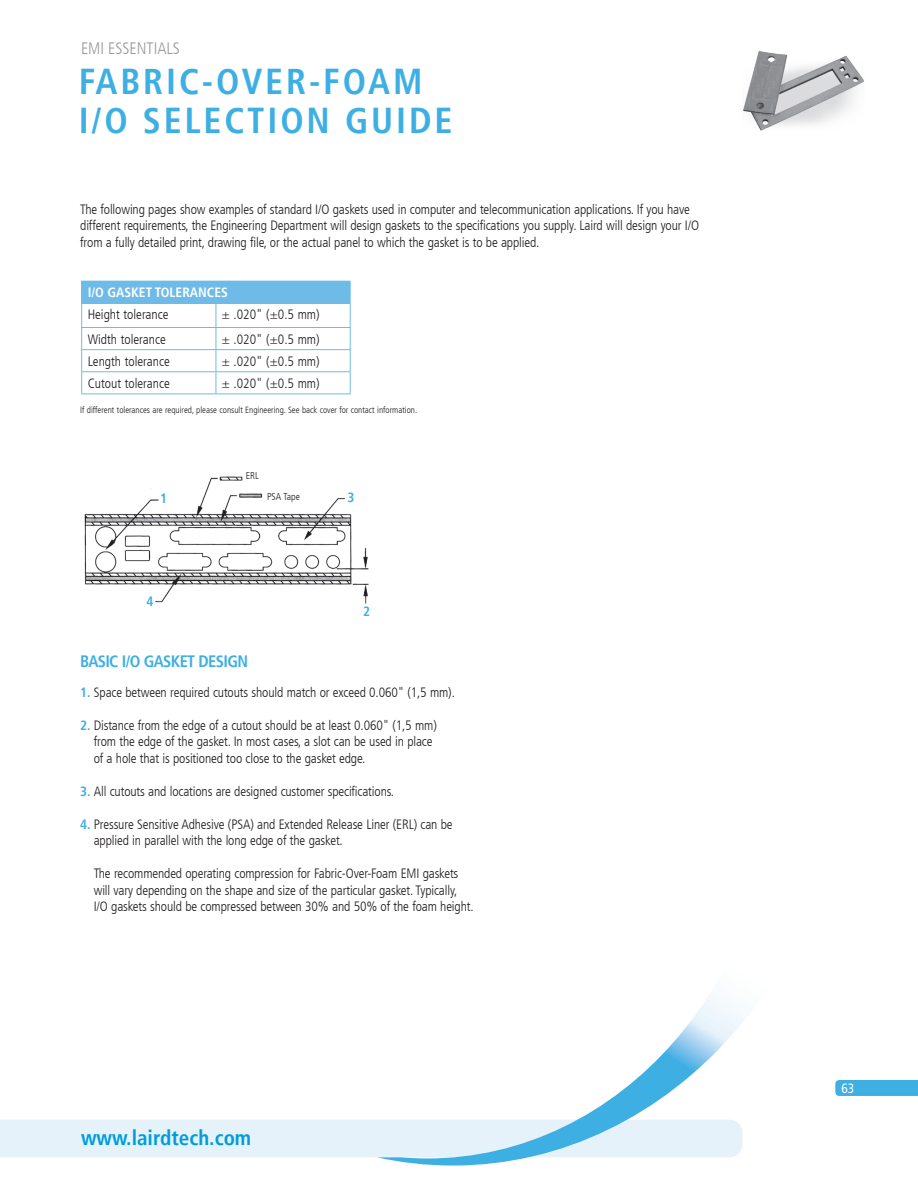
<style>
.page{position:relative;width:918px;height:1188px;background:#fff}
.page>*{position:absolute;margin:0;border:0;box-sizing:border-box;transform-origin:0 0}
.t1{font:700 condensed 36px/39px "Frutiger LT";letter-spacing:.08em;color:#3eafe3}
.t2{font:700 condensed 21px "Frutiger LT";color:#009ddc}
.t3{font:700 condensed 16.5px "Frutiger LT";letter-spacing:-.04em;color:#3eafe3}
.t4{font:300 condensed 16.5px "Frutiger LT";color:#97999c}
.body{font:300 condensed 13.5px/16.5px "Frutiger LT";letter-spacing:-.01em;color:#231f20}
.new_body_chart{font:300 condensed 13.5px "Frutiger LT";color:#231f20}
.t5{font:700 condensed 13.5px "Frutiger LT";color:#fff}
.t6{font:700 condensed 13.5px "Frutiger LT";color:#3eafe3}
.t7{font:condensed 13.5px "Frutiger LT";color:#fff}
.t8{font:300 condensed 9.9px "Frutiger LT";color:#231f20}
.new_body_chart-2{font:300 condensed 9px "Frutiger LT";color:#231f20}
.s1{font-weight:700;color:#3eafe3}
</style>
<div class="page">
<div style="left:0;top:1120px;width:224px;height:37px;background:#e6f2fa"></div>
<svg style="left:224px;top:280px;width:522px;height:886px"></svg>
<svg style="left:835px;top:1080px;width:83px;height:16px"></svg>
<img style="left:84px;top:461px;width:321px;height:187px">
<div style="left:244px;top:470px;width:23px;height:15px;background:#fff"></div>
<div style="left:265px;top:491px;width:52px;height:18px;background:#fff"></div>
<div style="left:82px;top:281px;width:268px;height:22px;background:#6ebbe8"></div>
<hr style="left:81px;top:303px;width:135px;height:1px;background:#6ebbe8">
<hr style="left:216px;top:303px;width:135px;height:1px;background:#6ebbe8">
<hr style="left:81px;top:327px;width:135px;height:1px;background:#6ebbe8">
<hr style="left:216px;top:327px;width:135px;height:1px;background:#6ebbe8">
<hr style="left:81px;top:349px;width:135px;height:1px;background:#6ebbe8">
<hr style="left:216px;top:349px;width:135px;height:1px;background:#6ebbe8">
<hr style="left:81px;top:371px;width:135px;height:1px;background:#6ebbe8">
<hr style="left:216px;top:371px;width:135px;height:1px;background:#6ebbe8">
<svg style="left:216px;top:304px;width:1px;height:90px"></svg>
<hr style="left:81px;top:394px;width:135px;height:1px;background:#6ebbe8">
<hr style="left:216px;top:394px;width:135px;height:1px;background:#6ebbe8">
<hr style="left:81px;top:281px;width:135px;height:1px;background:#6ebbe8">
<svg style="left:81px;top:282px;width:1px;height:112px"></svg>
<hr style="left:216px;top:281px;width:135px;height:1px;background:#6ebbe8">
<svg style="left:350px;top:282px;width:1px;height:112px"></svg>
<img style="left:743px;top:51px;width:121px;height:79px">
<p class="t4" style="left:81px;top:39px;width:100px">EMI ESSENTIALS</p>
<p class="t1" style="left:79px;top:62px;width:375px">FABRIC-OVER-FOAM<br>I/O SELECTION GUIDE</p>
<p class="body" style="left:80px;top:201px;width:620px">The following pages show examples of standard I/O gaskets used in computer and telecommunication applications. If you have different requirements, the Engineering Department will design gaskets to the specifications you supply. Laird will design your I/O from a fully detailed print, drawing file, or the actual panel to which the gasket is to be applied.</p>
<p class="t5" style="left:88px;top:285px;width:142px">I/O GASKET TOLERANCES</p>
<p class="new_body_chart" style="left:88px;top:307px;width:82px">Height tolerance</p>
<p class="new_body_chart" style="left:222px;top:307px;width:99px">± .020" (±0.5 mm)</p>
<p class="new_body_chart" style="left:88px;top:331px;width:80px">Width tolerance</p>
<p class="new_body_chart" style="left:222px;top:331px;width:99px">± .020" (±0.5 mm)</p>
<p class="new_body_chart" style="left:88px;top:353px;width:84px">Length tolerance</p>
<p class="new_body_chart" style="left:222px;top:353px;width:99px">± .020" (±0.5 mm)</p>
<p class="new_body_chart" style="left:88px;top:376px;width:84px">Cutout tolerance</p>
<p class="new_body_chart" style="left:222px;top:376px;width:99px">± .020" (±0.5 mm)</p>
<p class="new_body_chart-2" style="left:80px;top:405px;width:338px">If different tolerances are required, please consult Engineering. See back cover for contact information.</p>
<p class="t8" style="left:246px;top:470px;width:15px">ERL</p>
<p class="t6" style="left:160px;top:491px;width:9px">1</p>
<p class="t6" style="left:347px;top:490px;width:9px">3</p>
<p class="t8" style="left:267px;top:491px;width:34px">PSA Tape</p>
<p class="t6" style="left:146px;top:593px;width:9px">4</p>
<p class="t6" style="left:363px;top:603px;width:9px">2</p>
<p class="t3" style="left:80px;top:651px;width:169px">BASIC I/O GASKET DESIGN</p>
<p class="body" style="left:80px;top:684px;width:376px"><span class="s1">1.</span> Space between required cutouts should match or exceed 0.060" (1,5 mm).</p>
<p class="body" style="left:94px;top:717px;width:345px;text-indent:-13px"><span class="s1">2.</span> Distance from the edge of a cutout should be at least 0.060" (1,5 mm) from the edge of the gasket. In most cases, a slot can be used in place of a hole that is positioned too close to the gasket edge.</p>
<p class="body" style="left:80px;top:783px;width:315px"><span class="s1">3.</span> All cutouts and locations are designed customer specifications.</p>
<p class="body" style="left:94px;top:816px;width:360px;text-indent:-13px"><span class="s1">4.</span> Pressure Sensitive Adhesive (PSA) and Extended Release Liner (ERL) can be applied in parallel with the long edge of the gasket.</p>
<p class="body" style="left:94px;top:866px;width:381px">The recommended operating compression for Fabric-Over-Foam EMI gaskets will vary depending on the shape and size of the particular gasket. Typically,<br>I/O gaskets should be compressed between 30% and 50% of the foam height.</p>
<h2 class="t2" style="left:81px;top:1126px;width:172px">www.lairdtech.com</h2>
<p class="t7" style="left:842px;top:1080px;width:14px">63</p>
</div>
